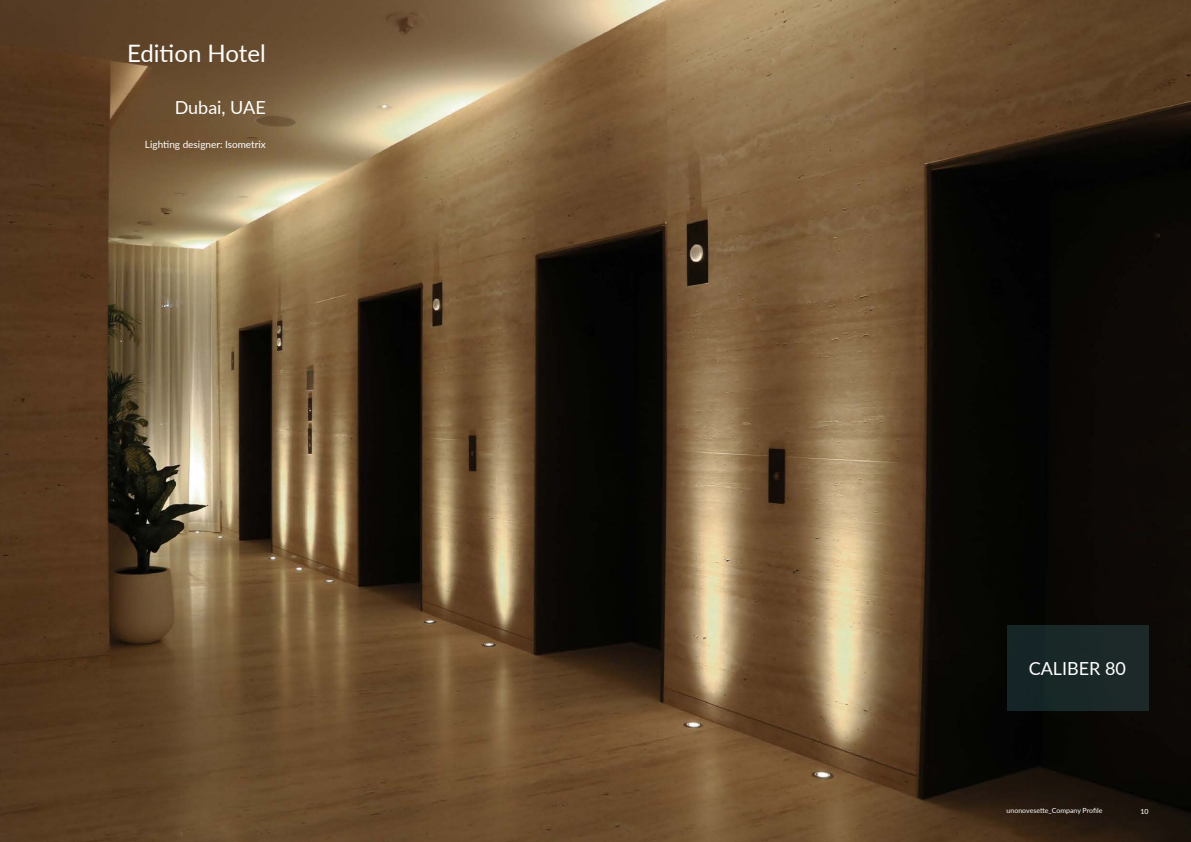
<style>
.page{position:relative;width:1191px;height:842px;background:#fff}
.page>*{position:absolute;margin:0;border:0;box-sizing:border-box;transform-origin:0 0}
.NOME_PRODOTTO_-_FAMI{font:24px "Lato";color:#fff}
.NOME_PRODOTTO_-_FAMI-2{font:18px "Lato";color:#fff}
.NOME_PRODOTTO_-_FAMI-3{font:10px "Lato";color:#fff}
.FINITURE{font:7px "Lato";color:#fff}
.t1{font:500 7px "Lato";color:#fff}
</style>
<div class="page">
<img style="left:0;top:0;width:1191px;height:842px">
<div style="left:1006px;top:626px;width:142px;height:85px;background:#192827"></div>
<p class="NOME_PRODOTTO_-_FAMI" style="left:127px;top:36px;width:140px">Edition Hotel</p>
<p class="NOME_PRODOTTO_-_FAMI-2" style="left:175px;top:94px;width:93px">Dubai, UAE</p>
<p class="NOME_PRODOTTO_-_FAMI-3" style="left:145px;top:138px;width:122px">Lighting designer: Isometrix</p>
<p class="NOME_PRODOTTO_-_FAMI-2" style="left:1028px;top:656px;width:99px">CALIBER 80</p>
<p class="FINITURE" style="left:1006px;top:806px;width:97px">unonovesette_Company Profile</p>
<p class="t1" style="left:1140px;top:806px;width:10px">10</p>
</div>
